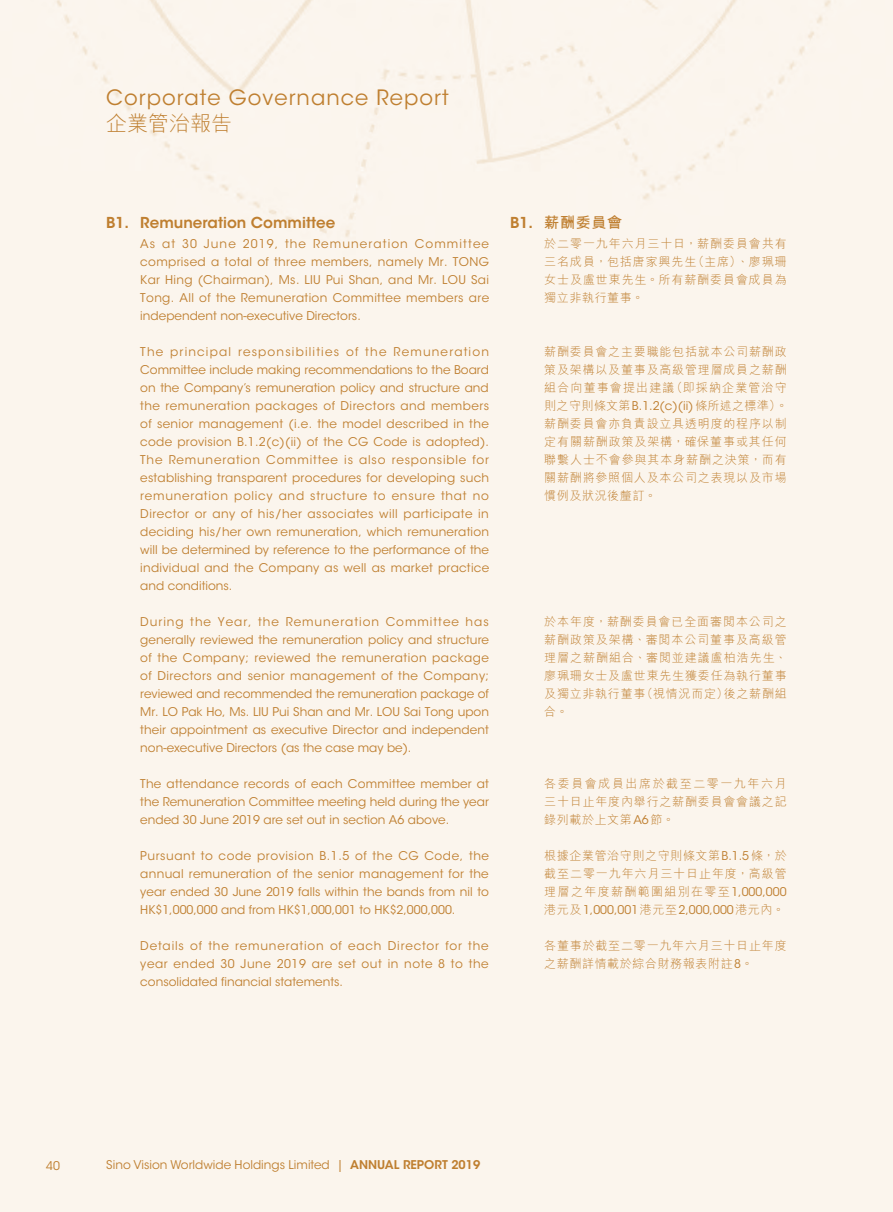
<style>
.page{position:relative;width:893px;height:1212px;background:#fff}
.page>*{position:absolute;margin:0;border:0;box-sizing:border-box;transform-origin:0 0}
.t1{font:21px "ITC Avant Garde Std";letter-spacing:.05em;color:#bf7f30}
.t2{font:300 21px "M Hei HK";color:#bf7f30}
.t3{font:600 15px "ITC Avant Garde Std";color:#bf7f30}
.t4{font:700 15px "M Hei HK";letter-spacing:.05em;color:#bf7f30}
.t5{font:12px/18px "ITC Avant Garde Std";color:#bf7f30;text-align:justify}
.t6{font:300 12px/18px "M Hei HK";letter-spacing:.065em;color:#bf7f30;text-align:justify}
.s1{font-family:"ITC Avant Garde Std";font-weight:600}
.s2{font-family:"ITC Avant Garde Std";font-weight:400}
.s3{font-family:"M Hei HK";font-weight:300}
.s4{font-weight:600}
</style>
<div class="page">
<h1 class="t1" style="left:106px;top:84px;width:344px">Corporate Governance Report</h1>
<h1 class="t2" style="left:106px;top:113px;width:127px">企業管治報告</h1>
<p class="t3" style="left:106px;top:213px;width:230px">B1. Remuneration Committee</p>
<p class="t5" style="left:140px;top:235px;width:350px">As at 30 June 2019, the Remuneration Committee comprised a total of three members, namely Mr. TONG Kar Hing (Chairman), Ms. LIU Pui Shan, and Mr. LOU Sai Tong. All of the Remuneration Committee members are independent non-executive Directors.</p>
<p class="t5" style="left:140px;top:343px;width:350px">The principal responsibilities of the Remuneration Committee include making recommendations to the Board on the Company’s remuneration policy and structure and the remuneration packages of Directors and members of senior management (i.e. the model described in the code provision B.1.2(c)(ii) of the CG Code is adopted).<br>The Remuneration Committee is also responsible for establishing transparent procedures for developing such remuneration policy and structure to ensure that no Director or any of his/her associates will participate in deciding his/her own remuneration, which remuneration will be determined by reference to the performance of the individual and the Company as well as market practice and conditions.</p>
<p class="t5" style="left:140px;top:613px;width:350px">During the Year, the Remuneration Committee has generally reviewed the remuneration policy and structure of the Company; reviewed the remuneration package of Directors and senior management of the Company; reviewed and recommended the remuneration package of Mr. LO Pak Ho, Ms. LIU Pui Shan and Mr. LOU Sai Tong upon their appointment as executive Director and independent non-executive Directors (as the case may be).</p>
<p class="t5" style="left:140px;top:775px;width:350px">The attendance records of each Committee member at the Remuneration Committee meeting held during the year ended 30 June 2019 are set out in section A6 above.</p>
<p class="t5" style="left:140px;top:847px;width:350px">Pursuant to code provision B.1.5 of the CG Code, the annual remuneration of the senior management for the year ended 30 June 2019 falls within the bands from nil to HK$1,000,000 and from HK$1,000,001 to HK$2,000,000.</p>
<p class="t5" style="left:140px;top:937px;width:350px">Details of the remuneration of each Director for the year ended 30 June 2019 are set out in note 8 to the consolidated financial statements.</p>
<p class="t4" style="left:510px;top:212px;width:114px"><span class="s1">B1.</span> 薪酬委員會</p>
<p class="t6" style="left:544px;top:234px;width:244px">於二零一九年六月三十日，薪酬委員會共有三名成員，包括唐家興先生（主席）、廖珮珊女士及盧世東先生。所有薪酬委員會成員為獨立非執行董事。</p>
<p class="t6" style="left:544px;top:342px;width:245px">薪酬委員會之主要職能包括就本公司薪酬政策及架構以及董事及高級管理層成員之薪酬組合向董事會提出建議（即採納企業管治守則之守則條文第<span class="s2">B.1.2(c)(ii)</span>條所述之標準）。薪酬委員會亦負責設立具透明度的程序以制定有關薪酬政策及架構，確保董事或其任何聯繫人士不會參與其本身薪酬之決策，而有關薪酬將參照個人及本公司之表現以及市場慣例及狀況後釐訂。</p>
<p class="t6" style="left:544px;top:612px;width:244px">於本年度，薪酬委員會已全面審閱本公司之薪酬政策及架構、審閱本公司董事及高級管理層之薪酬組合、審閱並建議盧柏浩先生、廖珮珊女士及盧世東先生獲委任為執行董事及獨立非執行董事（視情況而定）後之薪酬組合。</p>
<p class="t6" style="left:544px;top:774px;width:244px">各委員會成員出席於截至二零一九年六月三十日止年度內舉行之薪酬委員會會議之記錄列載於上文第<span class="s2">A6</span>節。</p>
<p class="t6" style="left:544px;top:846px;width:244px">根據企業管治守則之守則條文第<span class="s2">B.1.5</span>條，於截至二零一九年六月三十日止年度，高級管理層之年度薪酬範圍組別在零至<span class="s2">1,000,000</span></p>
<p class="t5" style="left:544px;top:901px;width:242px"><span class="s3">港元及</span>1,000,001<span class="s3">港元至</span>2,000,000<span class="s3">港元內。</span></p>
<p class="t6" style="left:544px;top:936px;width:244px">各董事於截至二零一九年六月三十日止年度之薪酬詳情載於綜合財務報表附註<span class="s2">8</span>。</p>
<p class="t5" style="left:46px;top:1156px;width:15px">40</p>
<p class="t5" style="left:106px;top:1155px;width:375px">Sino Vision Worldwide Holdings Limited | <span class="s4">ANNUAL REPORT 2019</span></p>
</div>
